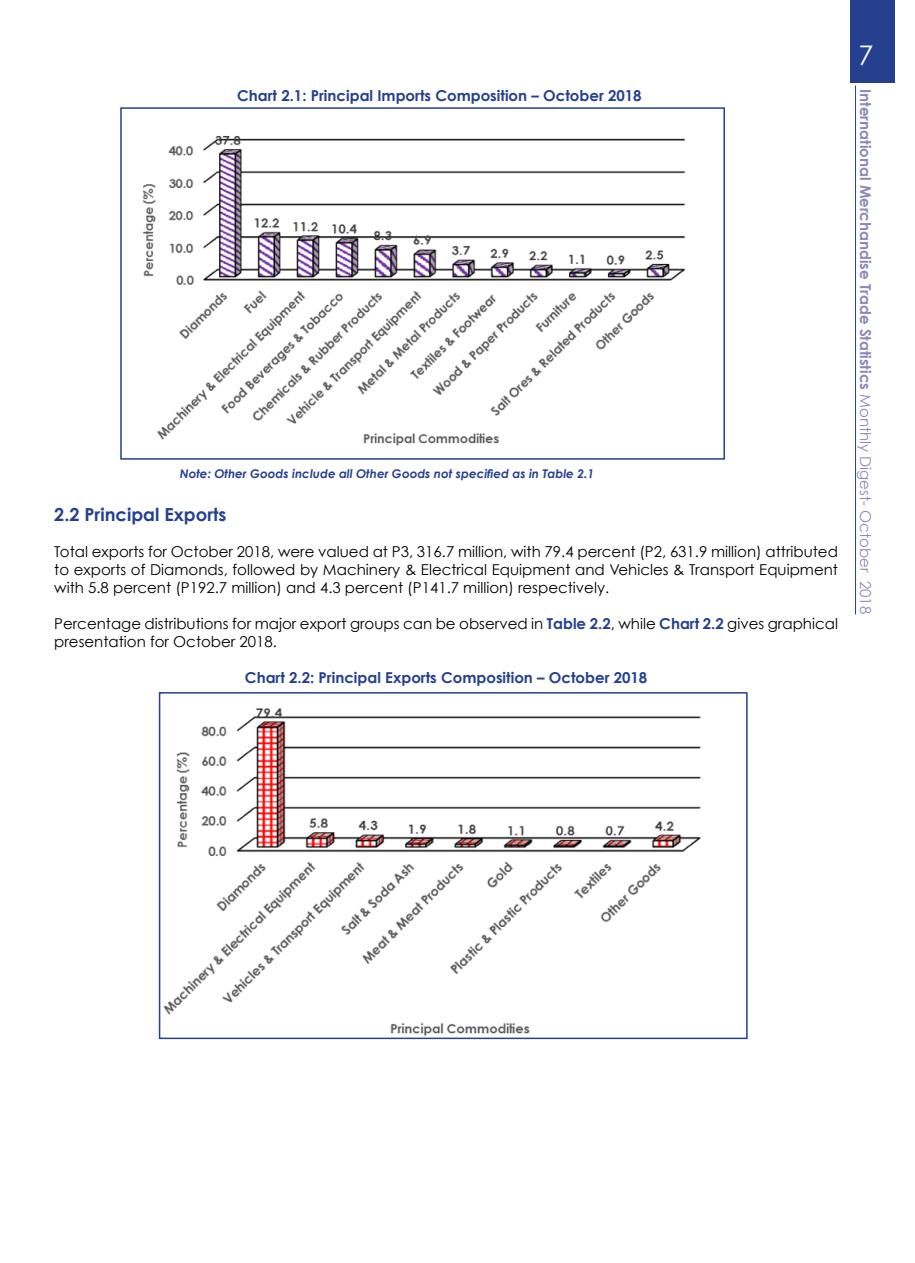
<style>
.page{position:relative;width:915px;height:1263px;background:#fff}
.page>*{position:absolute;margin:0;border:0;box-sizing:border-box;transform-origin:0 0}
.t1{font:27px "Century Gothic";color:#fff}
.t2{font:700 18px "Century Gothic";color:#25408f}
.t3{font:15px/18px "Century Gothic";color:#000;text-align:justify}
.t4{font:700 15px "Century Gothic";color:#25408f}
.t5{font:700 15px "Century Gothic";color:#8889ba}
.t6{font:italic 700 12px "Century Gothic";color:#25408f}
.s1{font-weight:700;color:#25408f}
.s2{font-weight:400}
</style>
<div class="page">
<div style="left:850px;top:0;width:44px;height:83px;background:#25408f"></div>
<hr style="left:855px;top:85px;width:1px;height:529px;background:#25408f">
<img style="left:143px;top:136px;width:543px;height:310px">
<div style="left:120px;top:107px;width:604px;height:353px;border:2px solid #25408f"></div>
<img style="left:163px;top:708px;width:538px;height:328px">
<div style="left:159px;top:692px;width:588px;height:347px;border:2px solid #25408f"></div>
<p class="t4" style="left:237px;top:84px;width:406px">Chart 2.1: Principal Imports Composition – October 2018</p>
<p class="t6" style="left:180px;top:466px;width:415px">Note: Other Goods include all Other Goods not specified as in Table 2.1</p>
<p class="t2" style="left:54px;top:500px;width:174px">2.2 Principal Exports</p>
<p class="t3" style="left:54px;top:542px;width:785px">Total exports for October 2018, were valued at P3, 316.7 million, with 79.4 percent (P2, 631.9 million) attributed to exports of Diamonds, followed by Machinery &amp; Electrical Equipment and Vehicles &amp; Transport Equipment with 5.8 percent (P192.7 million) and 4.3 percent (P141.7 million) respectively.</p>
<p class="t3" style="left:54px;top:614px;width:785px">Percentage distributions for major export groups can be observed in <span class="s1">Table 2.2</span>, while <span class="s1">Chart 2.2</span> gives graphical presentation for October 2018.</p>
<p class="t4" style="left:245px;top:666px;width:403px">Chart 2.2: Principal Exports Composition – October 2018</p>
<h1 class="t1" style="left:858px;top:39px;width:16px">7</h1>
<p class="t5" style="left:876px;top:89px;width:526px;rotate:90deg">International Merchandise Trade Statistics <span class="s2">Monthly Digest- October 2018</span></p>
</div>
